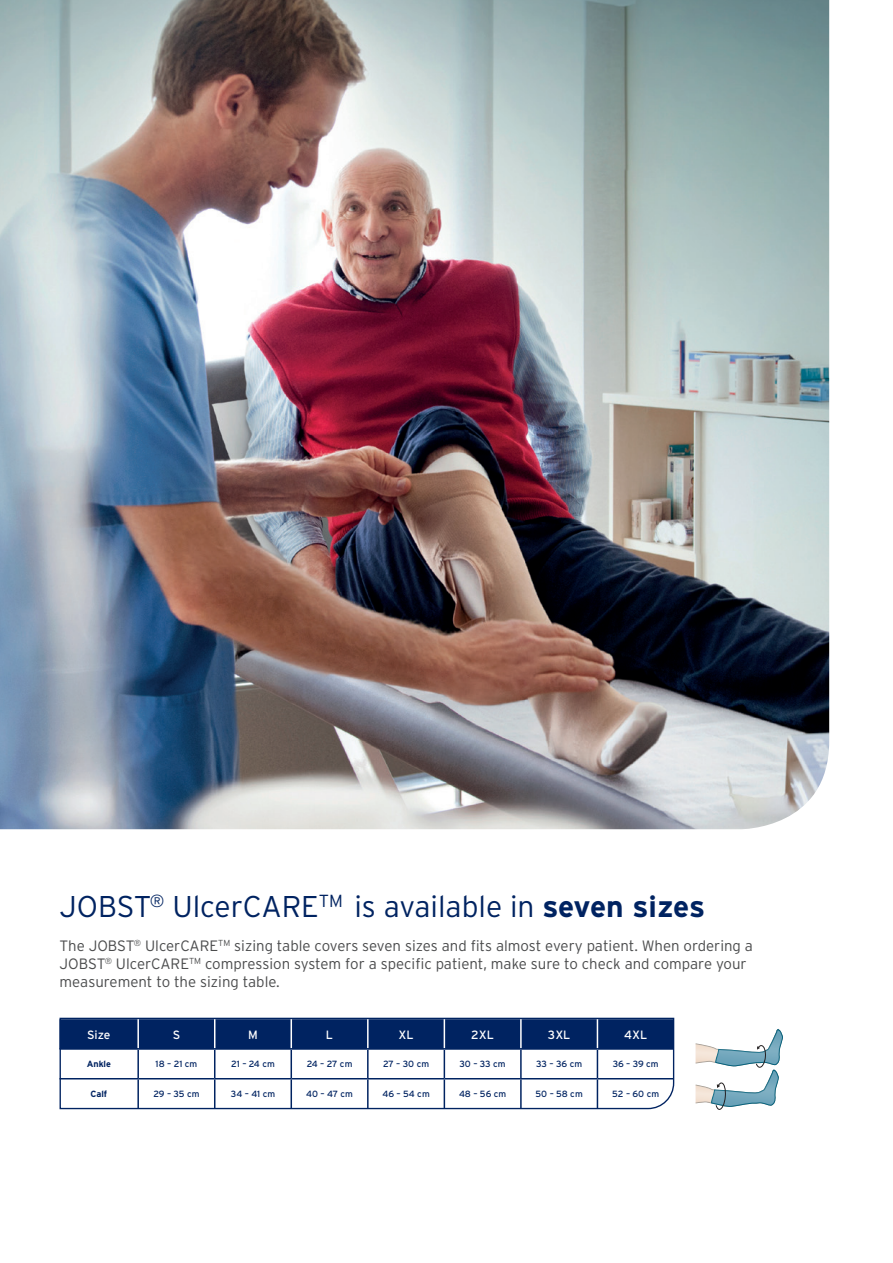
<style>
.page{position:relative;width:893px;height:1263px;background:#fff}
.page>*{position:absolute;margin:0;border:0;box-sizing:border-box;transform-origin:0 0}
.t1{font:300 30px "Interstate";color:#002361}
.t2{font:300 15px/18px "Interstate";color:#4b4c4d}
.t3{font:12px "Interstate";color:#fff}
.t4{font:9px "Interstate";color:#002361}
.t5{font:700 9px "Interstate";color:#002361}
.s1{font-weight:700}
</style>
<div class="page">
<svg style="left:696px;top:1029px;width:87px;height:81px"></svg>
<svg style="left:59px;top:1017px;width:616px;height:93px;background:#64799f"></svg>
<svg style="left:60px;top:1019px;width:614px;height:89px"></svg>
<hr style="left:60px;top:1078px;width:78px;height:1px;background:#002361">
<hr style="left:138px;top:1078px;width:77px;height:1px;background:#002361">
<hr style="left:215px;top:1078px;width:76px;height:1px;background:#002361">
<hr style="left:291px;top:1078px;width:77px;height:1px;background:#002361">
<hr style="left:368px;top:1078px;width:76px;height:1px;background:#002361">
<hr style="left:444px;top:1078px;width:77px;height:1px;background:#002361">
<hr style="left:521px;top:1078px;width:76px;height:1px;background:#002361">
<hr style="left:597px;top:1078px;width:77px;height:1px;background:#002361">
<hr style="left:60px;top:1048px;width:78px;height:2px;background:#002361">
<hr style="left:138px;top:1048px;width:77px;height:2px;background:#002361">
<hr style="left:215px;top:1048px;width:76px;height:2px;background:#002361">
<hr style="left:291px;top:1048px;width:77px;height:2px;background:#002361">
<hr style="left:368px;top:1048px;width:76px;height:2px;background:#002361">
<hr style="left:444px;top:1048px;width:77px;height:2px;background:#002361">
<hr style="left:521px;top:1048px;width:76px;height:2px;background:#002361">
<hr style="left:597px;top:1048px;width:77px;height:2px;background:#002361">
<img style="left:0;top:0;width:829px;height:829px">
<p class="t1" style="left:60px;top:890px;width:647px">JOBST<sup>®</sup> UlcerCARE<sup>TM</sup> is available in <span class="s1">seven sizes</span></p>
<p class="t2" style="left:60px;top:936px;width:695px">The JOBST<sup>®</sup> UlcerCARE<sup>TM</sup> sizing table covers seven sizes and fits almost every patient. When ordering a<br>JOBST<sup>®</sup> UlcerCARE<sup>TM</sup> compression system for a specific patient, make sure to check and compare your measurement to the sizing table.</p>
<p class="t3" style="left:87px;top:1028px;width:25px">Size</p>
<p class="t3" style="left:173px;top:1028px;width:9px">S</p>
<p class="t3" style="left:248px;top:1028px;width:11px">M</p>
<p class="t3" style="left:326px;top:1028px;width:9px">L</p>
<p class="t3" style="left:399px;top:1028px;width:17px">XL</p>
<p class="t3" style="left:471px;top:1028px;width:24px">2XL</p>
<p class="t3" style="left:548px;top:1028px;width:24px">3XL</p>
<p class="t3" style="left:624px;top:1028px;width:25px">4XL</p>
<p class="t5" style="left:87px;top:1059px;width:26px">Ankle</p>
<p class="t4" style="left:156px;top:1059px;width:43px">18 – 21 cm</p>
<p class="t4" style="left:231px;top:1059px;width:45px">21 – 24 cm</p>
<p class="t4" style="left:307px;top:1059px;width:47px">24 – 27 cm</p>
<p class="t4" style="left:383px;top:1059px;width:48px">27 – 30 cm</p>
<p class="t4" style="left:460px;top:1059px;width:48px">30 – 33 cm</p>
<p class="t4" style="left:536px;top:1059px;width:47px">33 – 36 cm</p>
<p class="t4" style="left:613px;top:1059px;width:47px">36 – 39 cm</p>
<p class="t5" style="left:90px;top:1089px;width:18px">Calf</p>
<p class="t4" style="left:153px;top:1089px;width:48px">29 – 35 cm</p>
<p class="t4" style="left:231px;top:1089px;width:46px">34 – 41 cm</p>
<p class="t4" style="left:306px;top:1089px;width:48px">40 – 47 cm</p>
<p class="t4" style="left:382px;top:1089px;width:49px">46 – 54 cm</p>
<p class="t4" style="left:459px;top:1089px;width:49px">48 – 56 cm</p>
<p class="t4" style="left:536px;top:1089px;width:49px">50 – 58 cm</p>
<p class="t4" style="left:612px;top:1089px;width:48px">52 – 60 cm</p>
</div>
